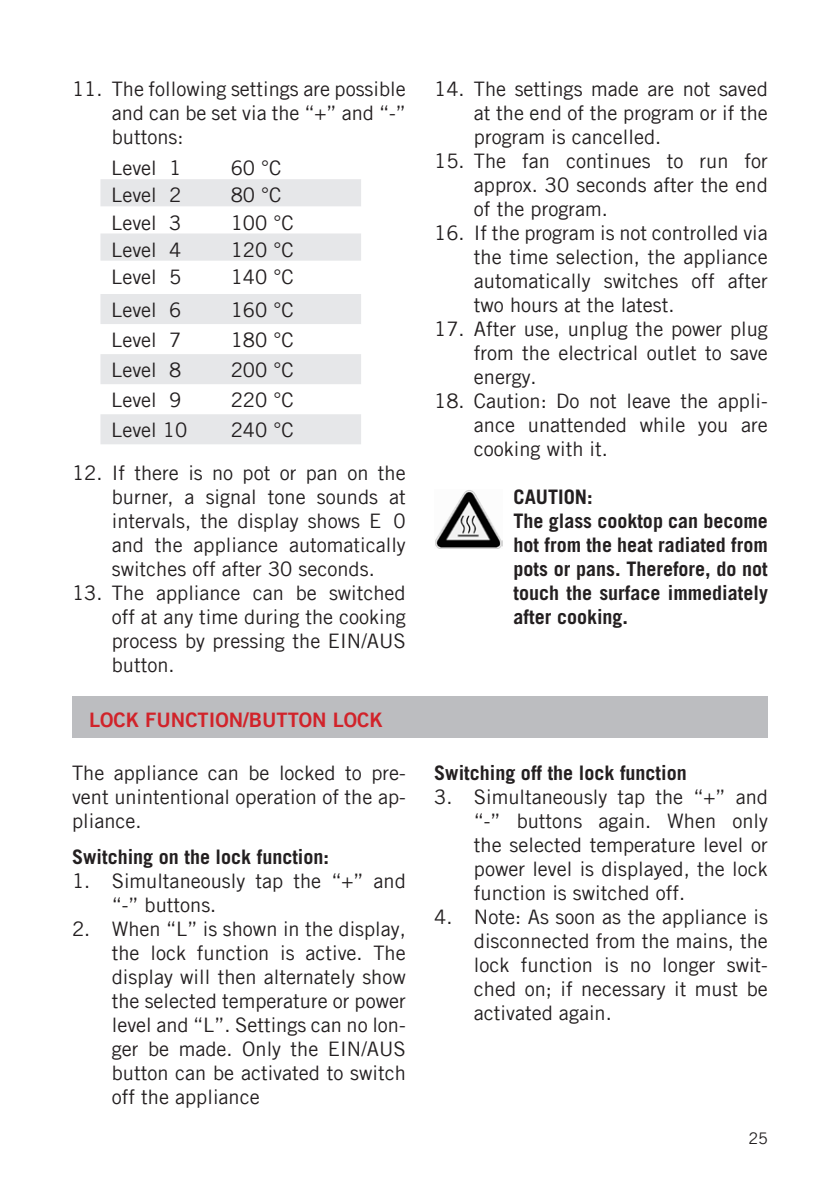
<style>
.page{position:relative;width:840px;height:1191px;background:#fff}
.page>*{position:absolute;margin:0;border:0;box-sizing:border-box;transform-origin:0 0}
.t1{font:20px/24px "Trade Gothic LT Com";color:#231f20;text-align:justify}
.t2{font:700 20px/24px "Trade Gothic LT Com";color:#231f20}
.t3{font:20px "Trade Gothic LT Com Bd 2";color:#d1232a}
.t4{font:16px "Trade Gothic LT Com";color:#231f20}
</style>
<div class="page">
<svg style="left:100px;top:179px;width:261px;height:265px;fill:#e6e7e9"></svg>
<img style="left:435px;top:490px;width:67px;height:58px">
<div style="left:72px;top:696px;width:695px;height:41px;background:#bcbdc0"></div>
<p class="t1" style="left:112px;top:77px;width:295px;text-indent:-40px">11. The following settings are possible and can be set via the “+” and “-” buttons:</p>
<p class="t1" style="left:111px;top:156px;width:71px">Level 1</p>
<p class="t1" style="left:230px;top:156px;width:52px">60 °C</p>
<p class="t1" style="left:111px;top:183px;width:71px">Level 2</p>
<p class="t1" style="left:230px;top:183px;width:52px">80 °C</p>
<p class="t1" style="left:111px;top:210px;width:71px">Level 3</p>
<p class="t1" style="left:230px;top:210px;width:64px">100 °C</p>
<p class="t1" style="left:111px;top:237px;width:71px">Level 4</p>
<p class="t1" style="left:230px;top:237px;width:64px">120 °C</p>
<p class="t1" style="left:111px;top:264px;width:71px">Level 5</p>
<p class="t1" style="left:230px;top:264px;width:64px">140 °C</p>
<p class="t1" style="left:111px;top:298px;width:71px">Level 6</p>
<p class="t1" style="left:230px;top:298px;width:64px">160 °C</p>
<p class="t1" style="left:111px;top:328px;width:71px">Level 7</p>
<p class="t1" style="left:230px;top:328px;width:64px">180 °C</p>
<p class="t1" style="left:111px;top:358px;width:71px">Level 8</p>
<p class="t1" style="left:230px;top:358px;width:64px">200 °C</p>
<p class="t1" style="left:111px;top:388px;width:71px">Level 9</p>
<p class="t1" style="left:230px;top:388px;width:64px">220 °C</p>
<p class="t1" style="left:111px;top:418px;width:78px">Level 10</p>
<p class="t1" style="left:230px;top:418px;width:64px">240 °C</p>
<p class="t1" style="left:112px;top:461px;width:295px;text-indent:-40px">12. If there is no pot or pan on the burner, a signal tone sounds at intervals, the display shows E 0 and the appliance automatically switches off after 30 seconds.</p>
<p class="t1" style="left:112px;top:581px;width:295px;text-indent:-40px">13. The appliance can be switched off at any time during the cooking process by pressing the EIN/AUS button.</p>
<p class="t3" style="left:89px;top:707px;width:295px">LOCK FUNCTION/BUTTON LOCK</p>
<p class="t1" style="left:72px;top:761px;width:335px">The appliance can be locked to pre&shy;vent unintentional operation of the ap&shy;pliance.</p>
<p class="t2" style="left:72px;top:845px;width:258px">Switching on the lock function:</p>
<p class="t1" style="left:112px;top:869px;width:295px;text-indent:-40px">1. Simultaneously tap the “+” and “-” buttons.</p>
<p class="t1" style="left:112px;top:917px;width:295px;text-indent:-40px">2. When “L” is shown in the display, the lock function is active. The display will then alternately show the selected temperature or power level and “L”. Settings can no lon&shy;ger be made. Only the EIN/AUS button can be activated to switch off the appliance</p>
<p class="t1" style="left:473px;top:77px;width:295px;text-indent:-40px">14. The settings made are not saved at the end of the program or if the program is cancelled.</p>
<p class="t1" style="left:473px;top:149px;width:295px;text-indent:-40px">15. The fan continues to run for approx. 30 seconds after the end of the program.</p>
<p class="t1" style="left:473px;top:221px;width:295px;text-indent:-40px">16. If the program is not controlled via the time selection, the appliance automatically switches off after two hours at the latest.</p>
<p class="t1" style="left:473px;top:317px;width:295px;text-indent:-40px">17. After use, unplug the power plug from the electrical outlet to save energy.</p>
<p class="t1" style="left:473px;top:389px;width:295px;text-indent:-40px">18. Caution: Do not leave the appli&shy;ance unattended while you are cooking with it.</p>
<p class="t2" style="left:513px;top:485px;width:255px">CAUTION:<br>The glass cooktop can become hot from the heat radiated from pots or pans. Therefore, do not touch the surface immediately after cooking.</p>
<p class="t2" style="left:434px;top:761px;width:254px">Switching off the lock function</p>
<p class="t1" style="left:473px;top:785px;width:295px;text-indent:-40px">3. Simultaneously tap the “+” and “-” buttons again. When only the selected temperature level or power level is displayed, the lock function is switched off.</p>
<p class="t1" style="left:473px;top:905px;width:295px;text-indent:-40px">4. Note: As soon as the appliance is disconnected from the mains, the lock function is no longer swit&shy;ched on; if necessary it must be activated again.</p>
<p class="t4" style="left:748px;top:1128px;width:21px">25</p>
</div>
